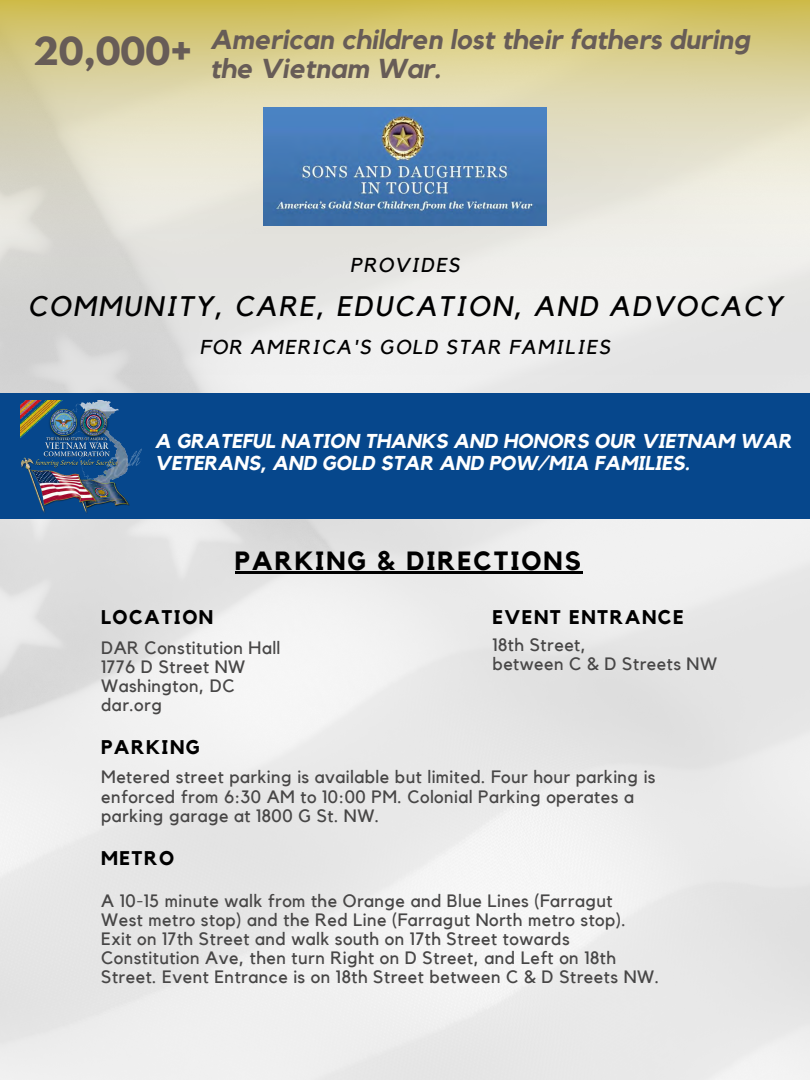
<style>
.page{position:relative;width:810px;height:1080px;background:#fff}
.page>*{position:absolute;margin:0;border:0;box-sizing:border-box;transform-origin:0 0}
.t1{font:700 34.25px "League Spartan";color:#675c57}
.t2{font:italic 28.19px "Kollektif";letter-spacing:.07em;color:#000}
.t3{font:italic 700 27.25px/29.1px "Kollektif";color:#675c57}
.t4{font:700 26.25px "Kollektif";letter-spacing:.075em;color:#000}
.t5{font:italic 20.06px "Kollektif";letter-spacing:.075em;color:#000}
.t6{font:italic 700 20px/21.6px "Kollektif";color:#fff}
.t7{font:700 19.75px "Kollektif";letter-spacing:.075em;color:#000}
.t8{font:17.88px/19.1px "Kollektif";letter-spacing:.025em;color:#474646}
</style>
<div class="page">
<img style="left:0;top:519px;width:810px;height:561px">
<svg style="left:0;top:0;width:810px;height:393px;background:#e1ddc4"></svg>
<div style="left:0;top:393px;width:810px;height:126px;background:#06478c"></div>
<img style="left:20px;top:400px;width:122px;height:113px">
<hr style="left:235px;top:571px;width:348px;height:2px;background:#000">
<img style="left:263px;top:108px;width:283px;height:118px">
<h1 class="t1" style="left:33px;top:34px;width:161px">20,000+</h1>
<h3 class="t3" style="left:210px;top:26px;width:541px">American children lost their fathers during the Vietnam War.</h3>
<p class="t5" style="left:350px;top:256px;width:111px">PROVIDES</p>
<h2 class="t2" style="left:28px;top:293px;width:756px">COMMUNITY, CARE, EDUCATION, AND ADVOCACY</h2>
<p class="t5" style="left:200px;top:338px;width:412px">FOR AMERICA'S GOLD STAR FAMILIES</p>
<p class="t6" style="left:155px;top:432px;width:638px">A GRATEFUL NATION THANKS AND HONORS OUR VIETNAM WAR<br>VETERANS, AND GOLD STAR AND POW/MIA FAMILIES.</p>
<h3 class="t4" style="left:235px;top:548px;width:348px">PARKING &amp; DIRECTIONS</h3>
<p class="t7" style="left:101px;top:608px;width:114px">LOCATION</p>
<p class="t8" style="left:101px;top:639px;width:181px">DAR Constitution Hall<br>1776 D Street NW<br>Washington, DC dar.org</p>
<p class="t7" style="left:492px;top:608px;width:193px">EVENT ENTRANCE</p>
<p class="t8" style="left:492px;top:636px;width:226px">18th Street,<br>between C &amp; D Streets NW</p>
<p class="t7" style="left:101px;top:738px;width:100px">PARKING</p>
<p class="t8" style="left:101px;top:768px;width:556px">Metered street parking is available but limited. Four hour parking is enforced from 6:30 AM to 10:00 PM. Colonial Parking operates a parking garage at 1800 G St. NW.</p>
<p class="t7" style="left:101px;top:849px;width:75px">METRO</p>
<p class="t8" style="left:101px;top:892px;width:559px;line-height:18.9px">A 10-15 minute walk from the Orange and Blue Lines (Farragut<br>West metro stop) and the Red Line (Farragut North metro stop).<br>Exit on 17th Street and walk south on 17th Street towards Constitution Ave, then turn Right on D Street, and Left on 18th Street. Event Entrance is on 18th Street between C &amp; D Streets NW.</p>
</div>
